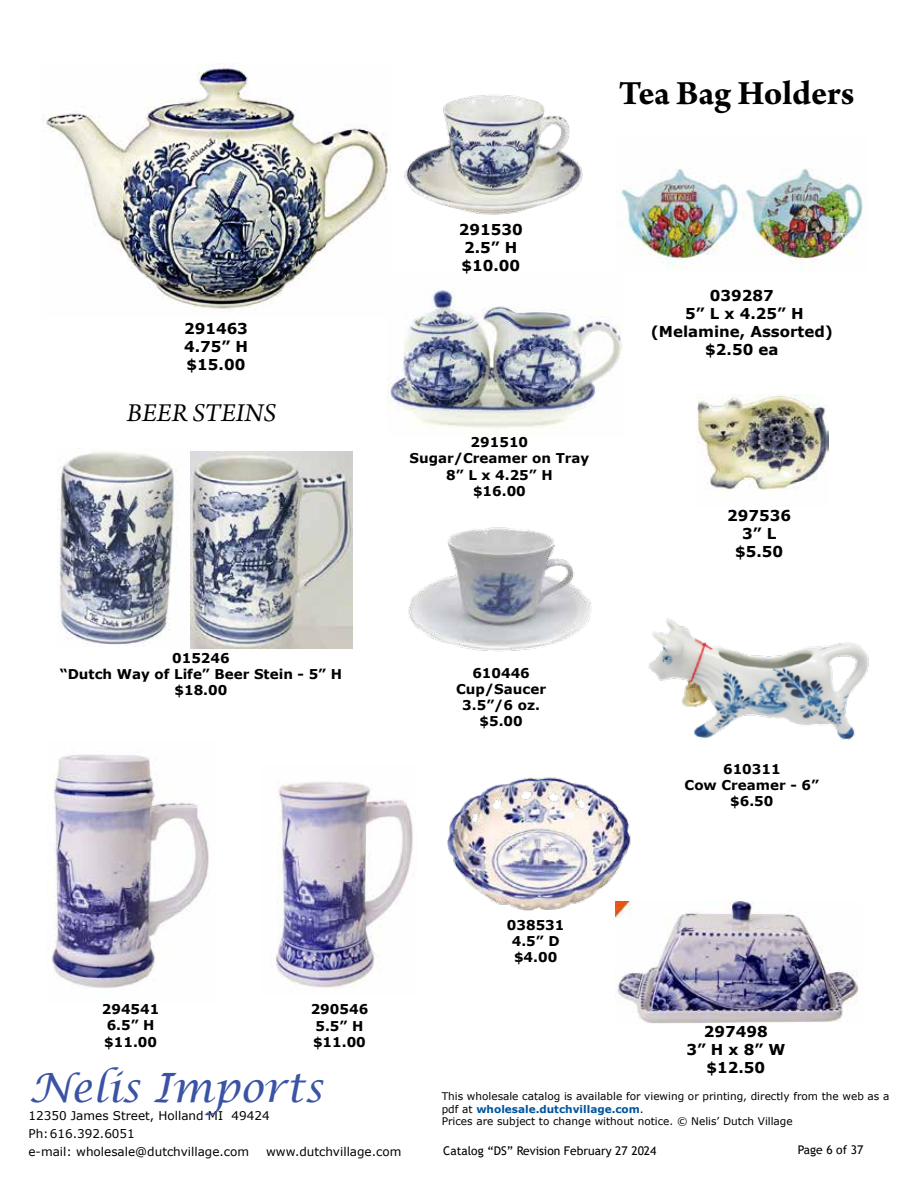
<style>
.page{position:relative;width:918px;height:1188px;background:#fff}
.page>*{position:absolute;margin:0;border:0;box-sizing:border-box;transform-origin:0 0}
.t1{font:italic 40.5px "Lucida Calligraphy";color:#3a53a4}
.t2{font:700 36px "Arno Pro";letter-spacing:-.01em;color:#000}
.t3{font:italic 27px "Arno Pro";letter-spacing:.005em;color:#000}
.t4{font:700 15px/18px "Verdana";color:#000;text-align:center}
.t5{font:700 13.5px/16.2px "Verdana";color:#000;text-align:center}
.t6{font:12px/18px "Verdana";color:#000}
.t7{font:12px "Trebuchet MS";color:#000}
.t8{font:10.5px/12.6px "Verdana";color:#000}
.s1{font-weight:700;color:#00549e}
</style>
<div class="page">
<img style="left:41px;top:64px;width:350px;height:246px">
<img style="left:404px;top:95px;width:179px;height:120px">
<img style="left:388px;top:274px;width:235px;height:154px">
<img style="left:697px;top:394px;width:131px;height:96px">
<img style="left:620px;top:168px;width:243px;height:99px">
<img style="left:51px;top:754px;width:158px;height:234px">
<img style="left:273px;top:781px;width:140px;height:207px">
<img style="left:58px;top:451px;width:133px;height:195px">
<img style="left:191px;top:451px;width:162px;height:198px">
<img style="left:408px;top:527px;width:184px;height:125px">
<img style="left:648px;top:618px;width:221px;height:122px">
<img style="left:447px;top:777px;width:184px;height:141px">
<img style="left:616px;top:901px;width:243px;height:123px">
<p class="t4" style="left:184px;top:319px;width:65px;text-align:justify">291463<br>4.75” H $15.00</p>
<h3 class="t3" style="left:127px;top:397px;width:151px">BEER STEINS</h3>
<p class="t5" style="left:60px;top:649px;width:284px">015246<br>“Dutch Way of Life” Beer Stein - 5” H $18.00</p>
<h2 class="t2" style="left:619px;top:73px;width:237px">Tea Bag Holders</h2>
<p class="t4" style="left:459px;top:220px;width:65px;text-align:left">291530<br>2.5” H $10.00</p>
<p class="t5" style="left:409px;top:434px;width:181px">291510<br>Sugar/Creamer on Tray<br>8” L x 4.25” H<br>$16.00</p>
<p class="t5" style="left:456px;top:664px;width:91px">610446<br>Cup/Saucer<br>3.5”/6 oz. $5.00</p>
<p class="t4" style="left:651px;top:286px;width:184px">039287<br>5” L x 4.25” H (Melamine, Assorted) $2.50 ea</p>
<p class="t4" style="left:727px;top:506px;width:65px">297536<br>3” L $5.50</p>
<p class="t5" style="left:685px;top:761px;width:136px">610311<br>Cow Creamer - 6” $6.50</p>
<p class="t5" style="left:102px;top:1001px;width:59px;text-align:left">294541<br>6.5” H $11.00</p>
<p class="t5" style="left:311px;top:1001px;width:59px;text-align:left">290546<br>5.5” H $11.00</p>
<h1 class="t1" style="left:29px;top:1063px;width:295px">Nelis Imports</h1>
<p class="t6" style="left:28px;top:1106px;width:243px">12350 James Street, Holland MI 49424<br>Ph:616.392.6051<br>e-mail: wholesale@dutchvillage.com</p>
<p class="t6" style="left:266px;top:1142px;width:137px">www.dutchvillage.com</p>
<p class="t5" style="left:507px;top:916px;width:59px">038531<br>4.5” D $4.00</p>
<p class="t4" style="left:686px;top:1022px;width:100px">297498<br>3” H x 8” W $12.50</p>
<p class="t8" style="left:442px;top:1090px;width:449px">This wholesale catalog is available for viewing or printing, directly from the web as a pdf at <span class="s1">wholesale.dutchvillage.com</span>.<br>Prices are subject to change without notice. © Nelis’ Dutch Village</p>
<p class="t7" style="left:443px;top:1143px;width:215px">Catalog “DS” Revision February 27 2024</p>
<p class="t7" style="left:798px;top:1142px;width:67px">Page 6 of 37</p>
</div>
